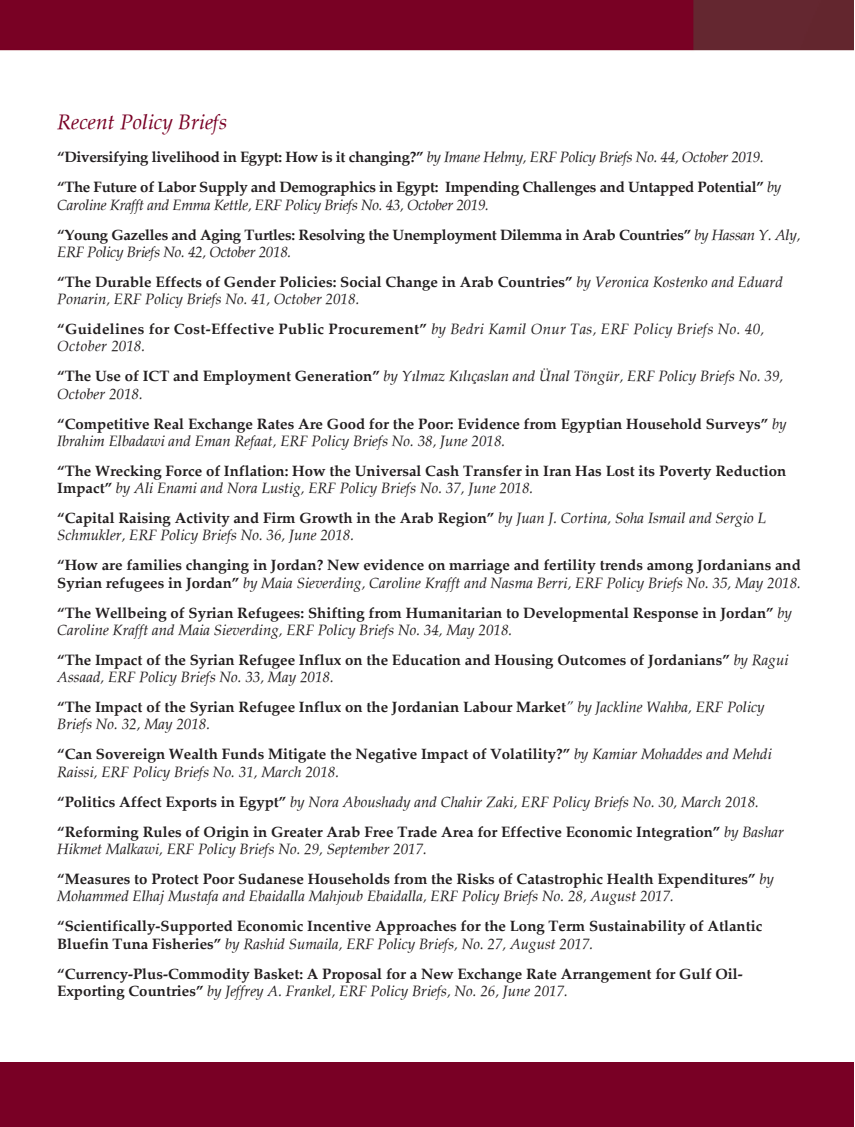
<style>
.page{position:relative;width:855px;height:1127px;background:#fff}
.page>*{position:absolute;margin:0;border:0;box-sizing:border-box;transform-origin:0 0}
.t1{font:italic 21px "Palatia";color:#790025}
.t2{font:700 15px/17.2px "Palatia";color:#231f20}
.t3{font:italic 15px/30px "Palatia";color:#231f20}
.t4{font:700 15px/30px "Palatia";letter-spacing:-.02em;color:#231f20}
.s1{font-weight:400;font-style:italic}
.s2{font-weight:700;font-style:normal}
</style>
<div class="page">
<div style="left:0;top:1062px;width:854px;height:65px;background:#790025"></div>
<img style="left:0;top:0;width:854px;height:51px">
<h1 class="t1" style="left:57px;top:109px;width:171px">Recent Policy Briefs</h1>
<p class="t4" style="left:57px;top:142px;width:725px">“Diversifying livelihood in Egypt: How is it changing?” <span class="s1">by Imane Helmy, ERF Policy Briefs No. 44, October 2019. </span>“The Future of Labor Supply and Demographics in Egypt: Impending Challenges and Untapped Potential” <span class="s1">by</span></p>
<p class="t4" style="left:57px;top:189px;width:744px"><span class="s1">Caroline Krafft and Emma Kettle, ERF Policy Briefs No. 43, October 2019.<br></span>“Young Gazelles and Aging Turtles: Resolving the Unemployment Dilemma in Arab Countries” <span class="s1">by Hassan Y. Aly,</span></p>
<p class="t2" style="left:57px;top:237px;width:727px;line-height:30px"><span class="s1">ERF Policy Briefs No. 42, October 2018.<br></span>“The Durable Effects of Gender Policies: Social Change in Arab Countries” <span class="s1">by Veronica Kostenko and Eduard</span></p>
<p class="t3" style="left:57px;top:284px;width:708px">Ponarin, ERF Policy Briefs No. 41, October 2018.<br><span class="s2">“Guidelines for Cost-Effective Public Procurement”</span> by Bedri Kamil Onur Tas, ERF Policy Briefs No. 40,</p>
<p class="t3" style="left:57px;top:331px;width:727px">October 2018.<br><span class="s2">“The Use of ICT and Employment Generation”</span> by Yılmaz Kılıçaslan and Ünal Töngür, ERF Policy Briefs No. 39,</p>
<p class="t2" style="left:57px;top:378px;width:731px;line-height:30px"><span class="s1">October 2018.<br></span>“Competitive Real Exchange Rates Are Good for the Poor: Evidence from Egyptian Household Surveys” <span class="s1">by</span></p>
<p class="t3" style="left:57px;top:426px;width:449px">Ibrahim Elbadawi and Eman Refaat, ERF Policy Briefs No. 38, June 2018.</p>
<p class="t2" style="left:57px;top:462px;width:730px">“The Wrecking Force of Inflation: How the Universal Cash Transfer in Iran Has Lost its Poverty Reduction<br>Impact” <span class="s1">by Ali Enami and Nora Lustig, ERF Policy Briefs No. 37, June 2018.</span></p>
<p class="t3" style="left:57px;top:509px;width:710px;line-height:17.2px"><span class="s2">“Capital Raising Activity and Firm Growth in the Arab Region”</span> by Juan J. Cortina, Soha Ismail and Sergio L<br>Schmukler, ERF Policy Briefs No. 36, June 2018.</p>
<p class="t2" style="left:57px;top:557px;width:745px">“How are families changing in Jordan? New evidence on marriage and fertility trends among Jordanians and<br>Syrian refugees in Jordan” <span class="s1">by Maia Sieverding, Caroline Krafft and Nasma Berri, ERF Policy Briefs No. 35, May 2018.</span></p>
<p class="t2" style="left:57px;top:604px;width:736px">“The Wellbeing of Syrian Refugees: Shifting from Humanitarian to Developmental Response in Jordan” <span class="s1">by<br>Caroline Krafft and Maia Sieverding, ERF Policy Briefs No. 34, May 2018.</span></p>
<p class="t2" style="left:57px;top:651px;width:733px">“The Impact of the Syrian Refugee Influx on the Education and Housing Outcomes of Jordanians” <span class="s1">by Ragui<br>Assaad, ERF Policy Briefs No. 33, May 2018.</span></p>
<p class="t2" style="left:57px;top:698px;width:709px">“The Impact of the Syrian Refugee Influx on the Jordanian Labour Market<span class="s1">” by Jackline Wahba, ERF Policy<br>Briefs No. 32, May 2018.</span></p>
<p class="t2" style="left:57px;top:746px;width:716px">“Can Sovereign Wealth Funds Mitigate the Negative Impact of Volatility?” <span class="s1">by Kamiar Mohaddes and Mehdi<br>Raissi, ERF Policy Briefs No. 31, March 2018.</span></p>
<p class="t2" style="left:57px;top:786px;width:728px;line-height:30px">“Politics Affect Exports in Egypt” <span class="s1">by Nora Aboushady and Chahir Zaki, ERF Policy Briefs No. 30, March 2018. </span>“Reforming Rules of Origin in Greater Arab Free Trade Area for Effective Economic Integration” <span class="s1">by Bashar</span></p>
<p class="t2" style="left:57px;top:834px;width:718px;line-height:30px"><span class="s1">Hikmet Malkawi, ERF Policy Briefs No. 29, September 2017.<br></span>“Measures to Protect Poor Sudanese Households from the Risks of Catastrophic Health Expenditures” <span class="s1">by</span></p>
<p class="t3" style="left:57px;top:881px;width:618px">Mohammed Elhaj Mustafa and Ebaidalla Mahjoub Ebaidalla, ERF Policy Briefs No. 28, August 2017.</p>
<p class="t2" style="left:57px;top:917px;width:706px">“Scientifically-Supported Economic Incentive Approaches for the Long Term Sustainability of Atlantic<br>Bluefin Tuna Fisheries” <span class="s1">by Rashid Sumaila, ERF Policy Briefs, No. 27, August 2017.</span></p>
<p class="t2" style="left:57px;top:965px;width:687px">“Currency-Plus-Commodity Basket: A Proposal for a New Exchange Rate Arrangement for Gulf Oil-<br>Exporting Countries” <span class="s1">by Jeffrey A. Frankel, ERF Policy Briefs, No. 26, June 2017.</span></p>
</div>
